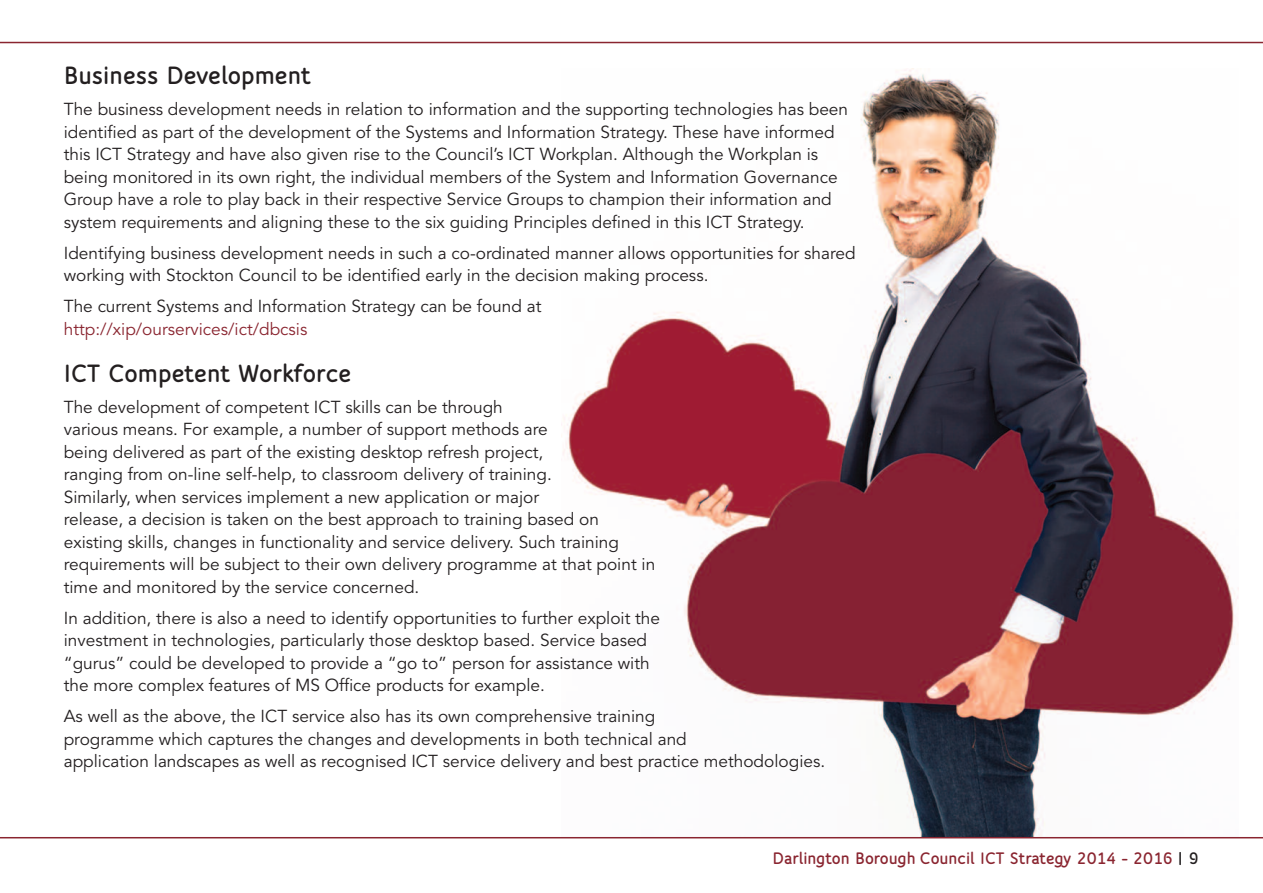
<style>
.page{position:relative;width:1263px;height:893px;background:#fff}
.page>*{position:absolute;margin:0;border:0;box-sizing:border-box;transform-origin:0 0}
.t1{font:800 27px "Speak TF";color:#231f20}
.t2{font:800 18px "Speak TF";color:#8a2530}
.t3{font:17.25px/22.5px "Avenir LT Std";color:#231f20}
.t4{font:17.25px "Avenir LT Std";color:#8a2530}
.s1{color:#231f20}
</style>
<div class="page">
<img style="left:561px;top:69px;width:677px;height:768px">
<hr style="left:0;top:42px;width:1263px;height:1px;background:#8a2530">
<hr style="left:0;top:837px;width:1263px;height:1px;background:#8a2530">
<h1 class="t1" style="left:64px;top:59px;width:249px">Business Development</h1>
<p class="t3" style="left:64px;top:99px;width:786px">The business development needs in relation to information and the supporting technologies has been identified as part of the development of the Systems and Information Strategy. These have informed this ICT Strategy and have also given rise to the Council’s ICT Workplan. Although the Workplan is being monitored in its own right, the individual members of the System and Information Governance Group have a role to play back in their respective Service Groups to champion their information and system requirements and aligning these to the six guiding Principles defined in this ICT Strategy.</p>
<p class="t3" style="left:64px;top:243px;width:793px">Identifying business development needs in such a co-ordinated manner allows opportunities for shared working with Stockton Council to be identified early in the decision making process.</p>
<p class="t3" style="left:64px;top:296px;width:479px">The current Systems and Information Strategy can be found at</p>
<p class="t4" style="left:64px;top:322px;width:245px">http://xip/ourservices/ict/dbcsis</p>
<h1 class="t1" style="left:64px;top:357px;width:289px">ICT Competent Workforce</h1>
<p class="t3" style="left:64px;top:397px;width:593px">The development of competent ICT skills can be through<br>various means. For example, a number of support methods are<br>being delivered as part of the existing desktop refresh project,<br>ranging from on-line self-help, to classroom delivery of training.<br>Similarly, when services implement a new application or major<br>release, a decision is taken on the best approach to training based on existing skills, changes in functionality and service delivery. Such training requirements will be subject to their own delivery programme at that point in time and monitored by the service concerned.</p>
<p class="t3" style="left:64px;top:608px;width:598px">In addition, there is also a need to identify opportunities to further exploit the investment in technologies, particularly those desktop based. Service based “gurus” could be developed to provide a “go to” person for assistance with the more complex features of MS Office products for example.</p>
<p class="t3" style="left:64px;top:706px;width:763px">As well as the above, the ICT service also has its own comprehensive training<br>programme which captures the changes and developments in both technical and<br>application landscapes as well as recognised ICT service delivery and best practice methodologies.</p>
<p class="t2" style="left:772px;top:847px;width:428px">Darlington Borough Council ICT Strategy 2014 - 2016 <span class="s1">| 9</span></p>
</div>
